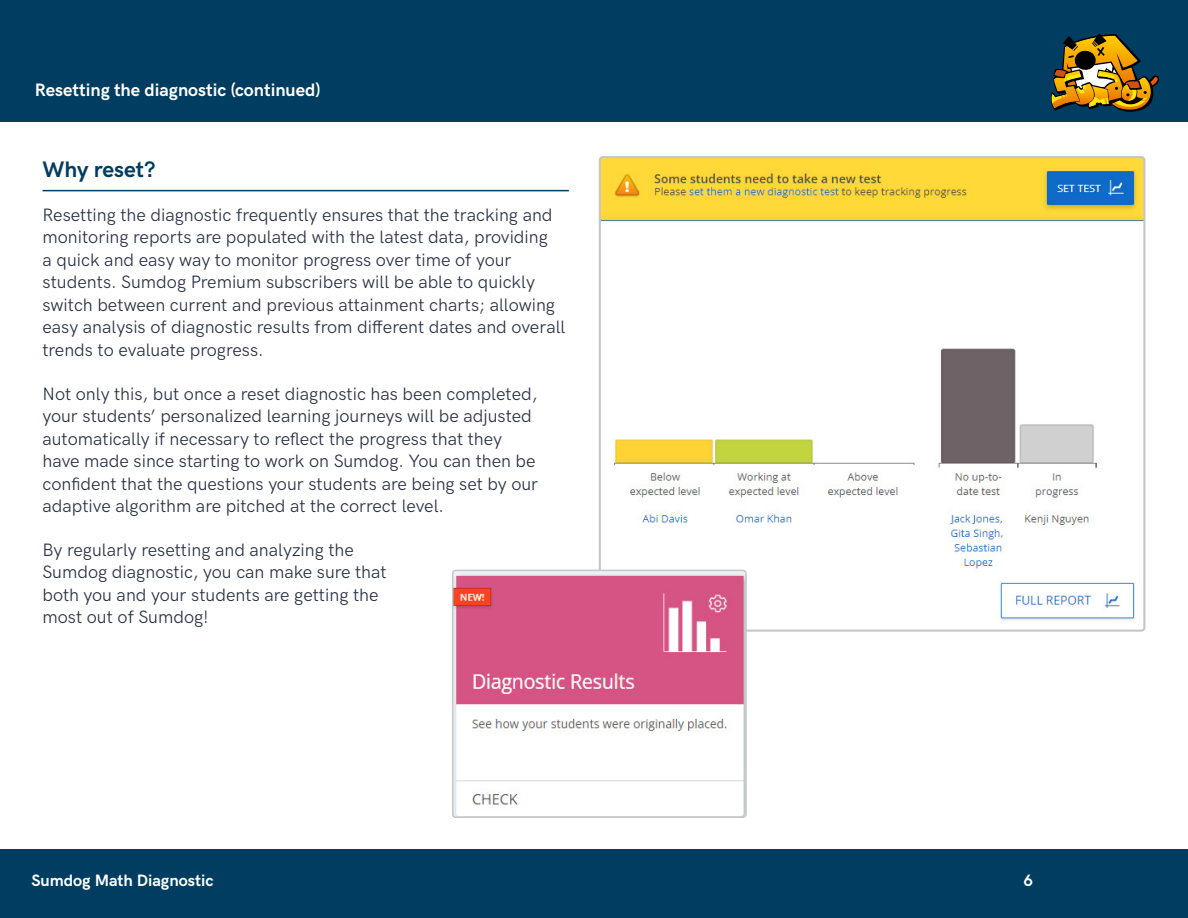
<style>
.page{position:relative;width:1188px;height:918px;background:#fff}
.page>*{position:absolute;margin:0;border:0;box-sizing:border-box;transform-origin:0 0}
.t1{font:700 22.5px "HK Grotesk";color:#003d61}
.t2{font:18px/22.5px "HK Grotesk";color:#283044}
.t3{font:700 18px "HK Grotesk";color:#fff}
.t4{font:700 16.5px "HK Grotesk";color:#fff}
</style>
<div class="page">
<div style="left:0;top:0;width:1188px;height:122px;background:#003d61"></div>
<svg style="left:1051px;top:33px;width:108px;height:79px"></svg>
<hr style="left:43px;top:190px;width:526px;height:1px;background:#003d61">
<div style="left:0;top:850px;width:1188px;height:68px;background:#003d61"></div>
<img style="left:602px;top:159px;width:540px;height:461px">
<div style="left:599px;top:156px;width:546px;height:476px;border:2px solid #c6c6c6;border-radius:3px"></div>
<img style="left:455px;top:573px;width:289px;height:242px">
<div style="left:452px;top:570px;width:295px;height:248px;border:2px solid #c6c6c6;border-radius:3px"></div>
<p class="t3" style="left:35px;top:76px;width:287px">Resetting the diagnostic (continued)</p>
<p class="t1" style="left:43px;top:153px;width:114px">Why reset?</p>
<p class="t2" style="left:43px;top:202px;width:524px">Resetting the diagnostic frequently ensures that the tracking and monitoring reports are populated with the latest data, providing<br>a quick and easy way to monitor progress over time of your students. Sumdog Premium subscribers will be able to quickly switch between current and previous attainment charts; allowing easy analysis of diagnostic results from different dates and overall trends to evaluate progress.</p>
<p class="t2" style="left:43px;top:381px;width:497px">Not only this, but once a reset diagnostic has been completed, your students’ personalized learning journeys will be adjusted automatically if necessary to reflect the progress that they have made since starting to work on Sumdog. You can then be confident that the questions your students are being set by our adaptive algorithm are pitched at the correct level.</p>
<p class="t2" style="left:43px;top:537px;width:346px">By regularly resetting and analyzing the Sumdog diagnostic, you can make sure that both you and your students are getting the most out of Sumdog!</p>
<p class="t4" style="left:31px;top:868px;width:184px">Sumdog Math Diagnostic</p>
<p class="t4" style="left:1024px;top:868px;width:11px">6</p>
</div>
